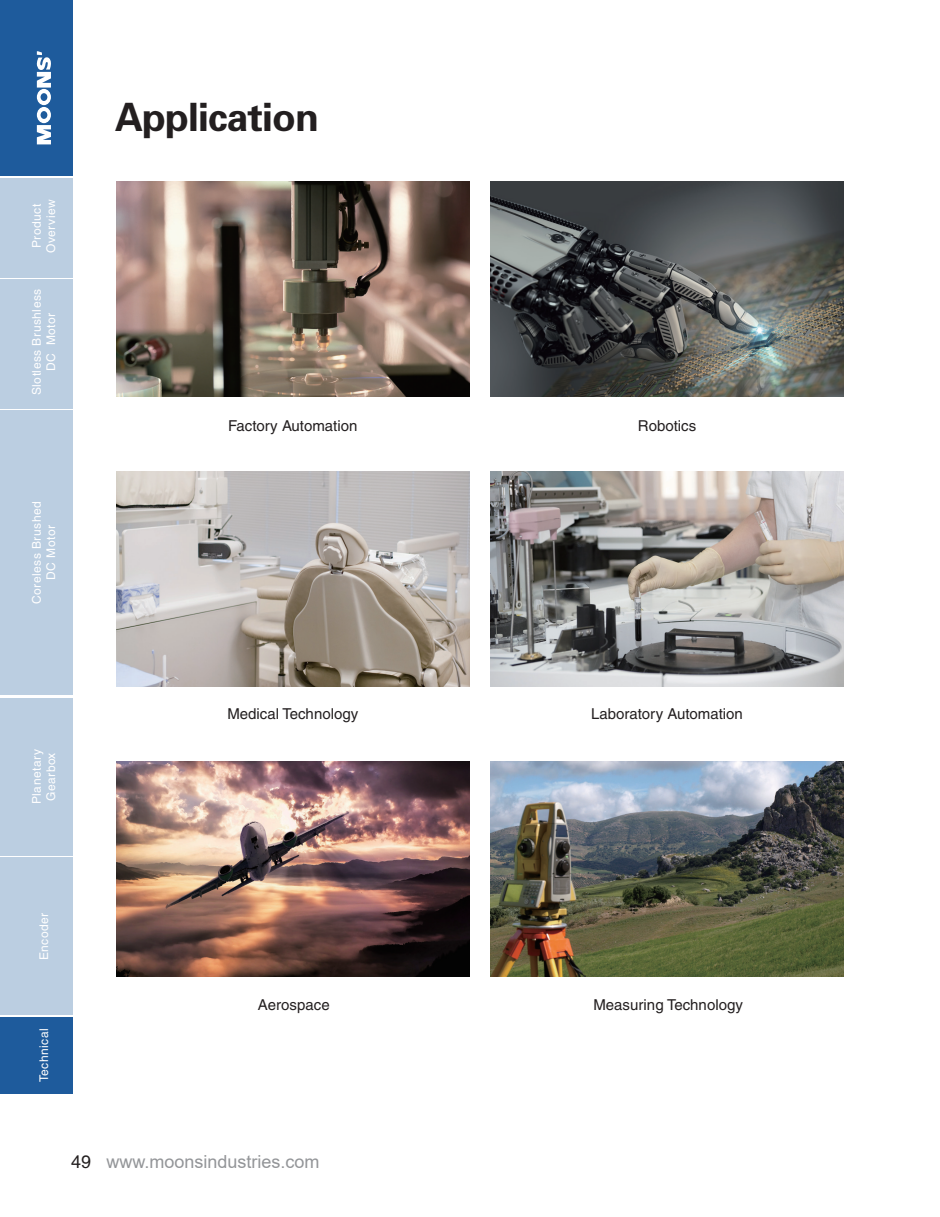
<style>
.page{position:relative;width:940px;height:1217px;background:#fff}
.page>*{position:absolute;margin:0;border:0;box-sizing:border-box;transform-origin:0 0}
.t1{font:39px "FZDHTJW GB1 0";letter-spacing:-.02em;color:#231f20}
.t2{font:18px "Arial";color:#939598}
.t3{font:15px "Helvetica";color:#231f20}
.t4{font:12px/14.4px "Helvetica";letter-spacing:.04em;color:#fff;text-align:center}
.s1{font-family:"FZHTJW GB1 0";color:#231f20}
</style>
<div class="page">
<div style="left:0;top:178px;width:72px;height:99px;background:#bbcee1"></div>
<div style="left:0;top:0;width:72px;height:175px;background:#1e5b9c"></div>
<div style="left:0;top:279px;width:72px;height:129px;background:#bbcee1"></div>
<div style="left:0;top:410px;width:72px;height:284px;background:#bbcee1"></div>
<div style="left:0;top:697px;width:72px;height:158px;background:#bbcee1"></div>
<div style="left:0;top:857px;width:72px;height:158px;background:#bbcee1"></div>
<div style="left:0;top:1016px;width:72px;height:77px;background:#1e5b9c"></div>
<svg style="left:36px;top:51px;width:15px;height:93px"></svg>
<img style="left:116px;top:182px;width:353px;height:214px">
<img style="left:116px;top:472px;width:353px;height:214px">
<img style="left:116px;top:761px;width:353px;height:214px">
<img style="left:490px;top:182px;width:353px;height:214px">
<img style="left:490px;top:472px;width:353px;height:214px">
<img style="left:490px;top:761px;width:353px;height:214px">
<p class="t4" style="left:29px;top:253px;width:55px;rotate:-90deg">Product<br>Overview</p>
<p class="t4" style="left:29px;top:395px;width:108px;rotate:-90deg">Slotless Brushless<br>DC Motor</p>
<p class="t4" style="left:29px;top:604px;width:104px;rotate:-90deg">Coreless Brushed<br>DC Motor</p>
<p class="t4" style="left:29px;top:804px;width:56px;text-align:left;rotate:-90deg">Planetary<br>Gearbox</p>
<h1 class="t1" style="left:115px;top:96px;width:205px">Application</h1>
<p class="t3" style="left:228px;top:417px;width:131px">Factory Automation</p>
<p class="t3" style="left:638px;top:417px;width:60px">Robotics</p>
<p class="t3" style="left:227px;top:705px;width:132px">Medical Technology</p>
<p class="t3" style="left:591px;top:705px;width:153px">Laboratory Automation</p>
<p class="t4" style="left:37px;top:959px;width:49px;rotate:-90deg">Encoder</p>
<p class="t4" style="left:37px;top:1081px;width:55px;rotate:-90deg">Technical</p>
<p class="t3" style="left:258px;top:995px;width:73px">Aerospace</p>
<h2 class="t2" style="left:71px;top:1148px;width:250px"><span class="s1">49</span> www.moonsindustries.com</h2>
<p class="t3" style="left:593px;top:995px;width:151px">Measuring Technology</p>
</div>
